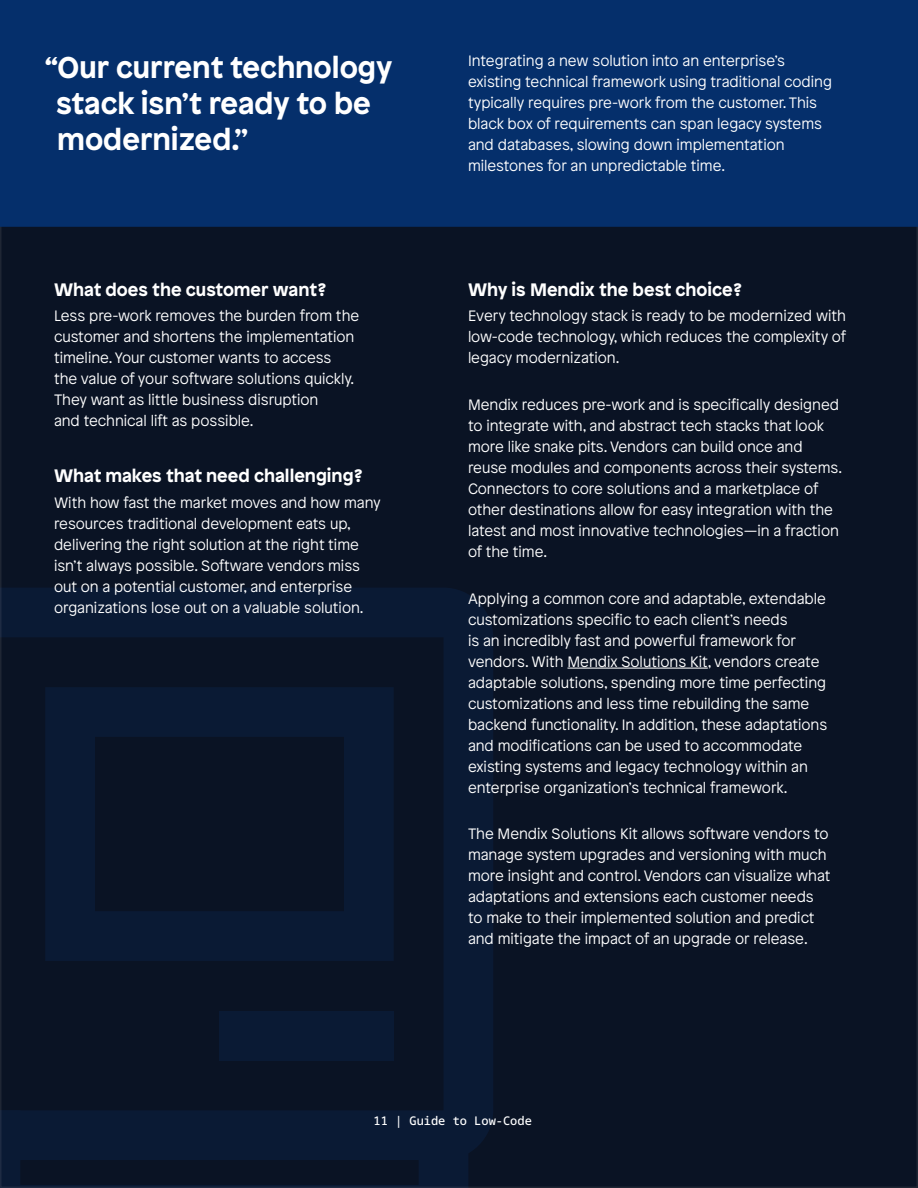
<style>
.page{position:relative;width:918px;height:1188px;background:#fff}
.page>*{position:absolute;margin:0;border:0;box-sizing:border-box;transform-origin:0 0}
.t1{font:700 30px/36px "Patron";color:#fff}
.t2{font:700 18px "Patron";color:#fff}
.t3{font:300 15px/21px "Patron";color:#fff}
.t4{font:12px "Noto Sans Mono";color:#fff}
.s1{font-style:italic}
</style>
<div class="page">
<div style="left:1px;top:1px;width:916px;height:1186px;background:#0a1324"></div>
<div style="left:0;top:0;width:918px;height:227px;background:#052f6b"></div>
<svg style="left:0;top:588px;width:493px;height:565px"></svg>
<svg style="left:45px;top:687px;width:349px;height:274px;fill:#0a1a34"></svg>
<div style="left:219px;top:1011px;width:175px;height:50px;background:#0a1a34"></div>
<svg style="left:0;top:1110px;width:468px;height:78px"></svg>
<hr style="left:568px;top:668px;width:140px;height:1px;background:#fff">
<h1 class="t1" style="left:56px;top:47px;width:338px;text-indent:-13px"><span class="s1">“</span>Our current technology stack isn’t ready to be modernized.”</h1>
<p class="t3" style="left:468px;top:50px;width:366px">Integrating a new solution into an enterprise’s existing technical framework using traditional coding typically requires pre-work from the customer. This black box of requirements can span legacy systems and databases, slowing down implementation milestones for an unpredictable time.</p>
<p class="t2" style="left:54px;top:275px;width:274px">What does the customer want?</p>
<p class="t3" style="left:54px;top:305px;width:307px">Less pre-work removes the burden from the customer and shortens the implementation timeline. Your customer wants to access<br>the value of your software solutions quickly.<br>They want as little business disruption<br>and technical lift as possible.</p>
<p class="t2" style="left:54px;top:461px;width:311px">What makes that need challenging?</p>
<p class="t3" style="left:54px;top:491px;width:328px">With how fast the market moves and how many resources traditional development eats up, delivering the right solution at the right time isn’t always possible. Software vendors miss out on a potential customer, and enterprise organizations lose out on a valuable solution.</p>
<p class="t2" style="left:468px;top:275px;width:276px">Why is Mendix the best choice?</p>
<p class="t3" style="left:468px;top:305px;width:380px;text-align:justify">Every technology stack is ready to be modernized with low-code technology, which reduces the complexity of legacy modernization.</p>
<p class="t3" style="left:468px;top:393px;width:376px">Mendix reduces pre-work and is specifically designed to integrate with, and abstract tech stacks that look more like snake pits. Vendors can build once and reuse modules and components across their systems.<br>Connectors to core solutions and a marketplace of other destinations allow for easy integration with the latest and most innovative technologies—in a fraction of the time.</p>
<p class="t3" style="left:468px;top:587px;width:361px">Applying a common core and adaptable, extendable customizations specific to each client’s needs<br>is an incredibly fast and powerful framework for vendors. With Mendix Solutions Kit, vendors create adaptable solutions, spending more time perfecting customizations and less time rebuilding the same backend functionality. In addition, these adaptations and modifications can be used to accommodate existing systems and legacy technology within an enterprise organization’s technical framework.</p>
<p class="t3" style="left:468px;top:823px;width:364px">The Mendix Solutions Kit allows software vendors to manage system upgrades and versioning with much more insight and control. Vendors can visualize what adaptations and extensions each customer needs to make to their implemented solution and predict and mitigate the impact of an upgrade or release.</p>
<p class="t4" style="left:374px;top:1110px;width:160px">11 | Guide to Low-Code</p>
</div>
